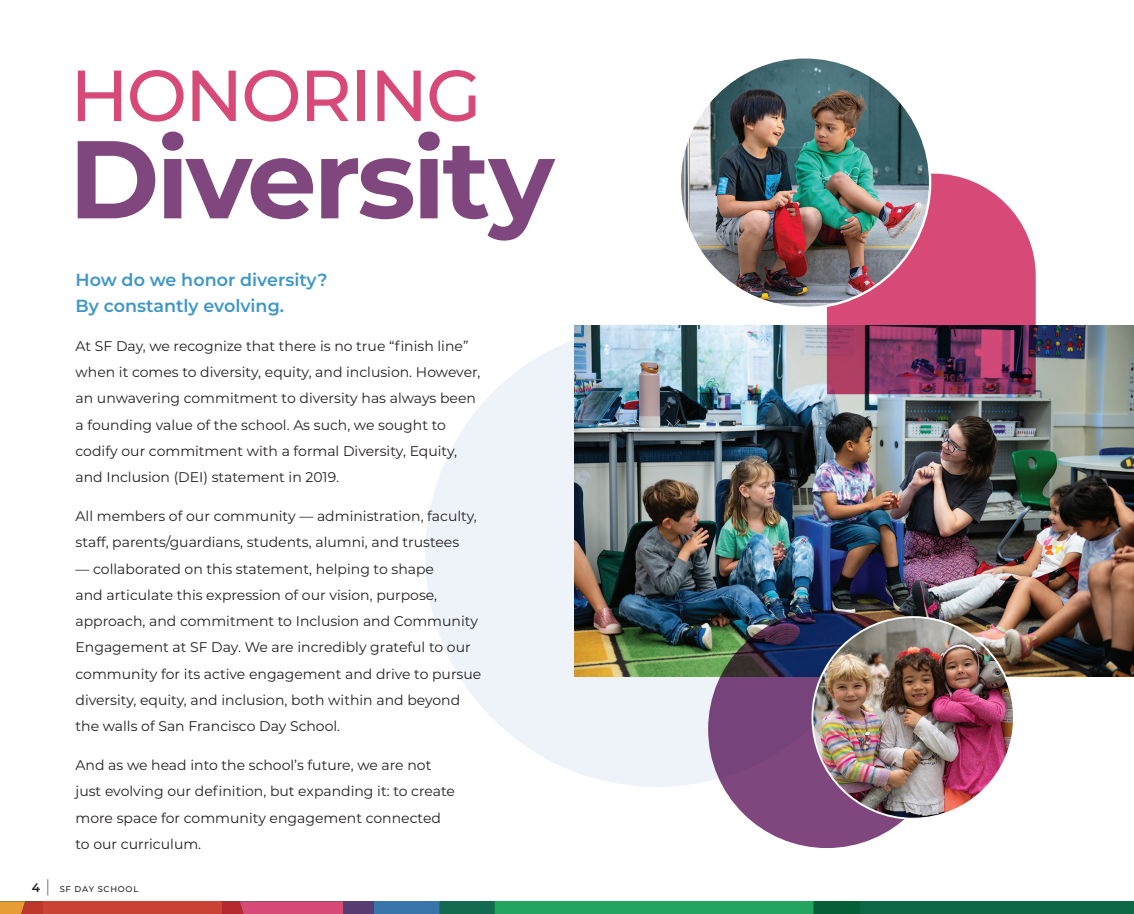
<style>
.page{position:relative;width:1134px;height:914px;background:#fff}
.page>*{position:absolute;margin:0;border:0;box-sizing:border-box;transform-origin:0 0}
.t1{font:700 110.25px "Montserrat";letter-spacing:-.03em;color:#80477f}
.t2{font:500 71.92px "Montserrat";letter-spacing:-.03em;color:#d74a78}
.subhead_1{font:600 17.5px/26.2px "Montserrat";color:#3d96c7}
.body_copy_1{font:14px/26.2px "Montserrat";color:#231f20}
.t3{font:600 12.25px "Montserrat";color:#231f20}
.t4{font:500 8.4px "Montserrat";letter-spacing:.09em;color:#231f20}
.s1{font-weight:300;font-size:17.15px}
</style>
<div class="page">
<div style="left:425px;top:324px;width:463px;height:462px;background:#edf3f8;border-radius:50%"></div>
<img style="left:575px;top:326px;width:559px;height:350px">
<svg style="left:708px;top:610px;width:238px;height:238px;background:#663f72"></svg>
<svg style="left:827px;top:174px;width:209px;height:220px;background:#b44d74"></svg>
<img style="left:680px;top:57px;width:250px;height:251px;border-radius:125px">
<img style="left:812px;top:617px;width:202px;height:201px;border-radius:100px">
<div style="left:0;top:901px;width:1134px;height:13px;background:#0d6846"></div>
<div style="left:43px;top:901px;width:179px;height:13px;background:#c94334"></div>
<svg style="left:0;top:901px;width:43px;height:13px"></svg>
<svg style="left:222px;top:901px;width:638px;height:13px"></svg>
<p class="t2" style="left:70px;top:45px;width:413px">HONORING</p>
<p class="t1" style="left:69px;top:100px;width:487px">Diversity</p>
<p class="subhead_1" style="left:76px;top:266px;width:254px">How do we honor diversity?<br>By constantly evolving.</p>
<p class="body_copy_1" style="left:76px;top:332px;width:407px">At SF Day, we recognize that there is no true “finish line” when it comes to diversity, equity, and inclusion. However, an unwavering commitment to diversity has always been a founding value of the school. As such, we sought to codify our commitment with a formal Diversity, Equity, and Inclusion (DEI) statement in 2019.</p>
<p class="body_copy_1" style="left:76px;top:502px;width:403px">All members of our community — administration, faculty, staff, parents/guardians, students, alumni, and trustees</p>
<p class="body_copy_1" style="left:76px;top:555px;width:407px">— collaborated on this statement, helping to shape<br>and articulate this expression of our vision, purpose, approach, and commitment to Inclusion and Community Engagement at SF Day. We are incredibly grateful to our community for its active engagement and drive to pursue diversity, equity, and inclusion, both within and beyond the walls of San Francisco Day School.</p>
<p class="body_copy_1" style="left:76px;top:751px;width:381px">And as we head into the school’s future, we are not just evolving our definition, but expanding it: to create more space for community engagement connected to our curriculum.</p>
<p class="t3" style="left:32px;top:878px;width:10px">4</p>
<p class="t4" style="left:46px;top:882px;width:94px"><span class="s1">|</span> SF DAY SCHOOL</p>
</div>
